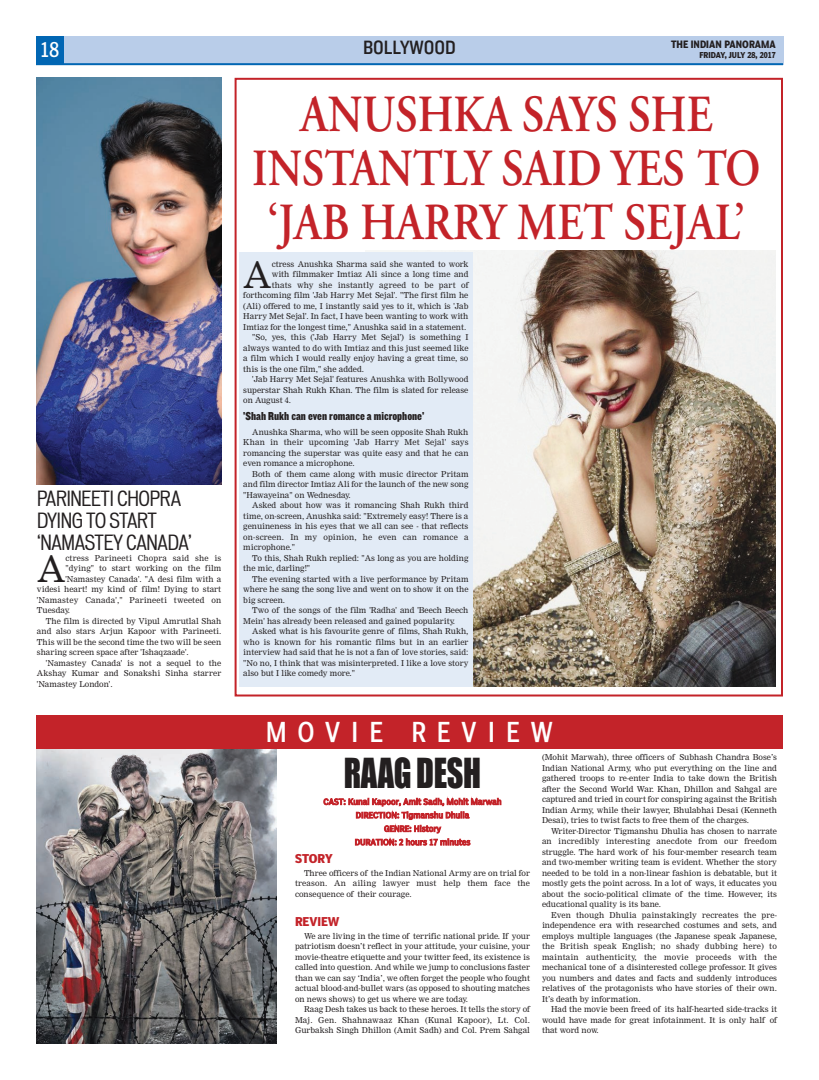
<style>
.page{position:relative;width:819px;height:1080px;background:#fff}
.page>*{position:absolute;margin:0;border:0;box-sizing:border-box;transform-origin:0 0}
.t1{font:600 52px/54px "Adobe Garamond";color:#c32329;text-align:center;scale:.85 1}
.t2{font:38px "Impact";letter-spacing:-.01em;color:#231f20;scale:.85 1}
.t3{font:35.5px "Nimrod";color:#231f20}
.t4{font:27px "Poynter Agate One Comp";letter-spacing:.42em;color:#fff;scale:.95 1}
.t5{font:condensed 20px/22px "Vonnes";letter-spacing:-.015em;color:#231f20}
.t6{font:20px "Knockout HTF30 Junior Welterwt";color:#231f20}
.t7{font:condensed 20px "Poynter Agate One";color:#fff;scale:.9 1}
.t8{font:12px "Knockout HTF70 Full Welterwt";color:#231f20}
.t9{font:12px "Poynter Agate One Bold Con";color:#c32329}
.t10{font:700 10px "Poynter Agate One";color:#231f20;scale:.85 1}
.t11{font:8px/10.5px "Nimrod";color:#231f20;text-align:justify}
.t12{font:8px "Nimrod";letter-spacing:.02em;color:#231f20}
.t13{font:condensed 8px/13.5px "Poynter Agate One";color:#c32329;text-align:center}
.t14{font:700 8px "Poynter Agate One";color:#231f20;scale:.88 1}
</style>
<div class="page">
<div style="left:235px;top:78px;width:548px;height:619px;border:2px solid #c32329"></div>
<img style="left:366px;top:251px;width:410px;height:435px">
<div style="left:239px;top:253px;width:233px;height:434px;background:#e2ebf6"></div>
<div style="left:36px;top:36px;width:747px;height:29px;background:#b9cde9"></div>
<div style="left:36px;top:36px;width:27px;height:28px;background:#0166b3"></div>
<hr style="left:36px;top:63px;width:747px;height:2px;background:#0166b3">
<img style="left:36px;top:749px;width:241px;height:295px">
<div style="left:36px;top:716px;width:747px;height:33px;background:#c32329"></div>
<img style="left:36px;top:78px;width:186px;height:406px">
<h3 class="t6" style="left:363px;top:40px;width:94px">BOLLYWOOD</h3>
<h3 class="t7" style="left:40px;top:41px;width:23px">18</h3>
<p class="t10" style="left:671px;top:40px;width:125px">THE INDIAN PANORAMA</p>
<p class="t14" style="left:700px;top:52px;width:88px">FRIDAY, JULY 28, 2017</p>
<h1 class="t1" style="left:252px;top:92px;width:600px">ANUSHKA SAYS SHE<br>INSTANTLY SAID YES TO ‘JAB HARRY MET SEJAL’</h1>
<h3 class="t5" style="left:37px;top:489px;width:156px">PARINEETI CHOPRA<br>DYING TO START ‘NAMASTEY CANADA’</h3>
<h3 class="t3" style="left:37px;top:556px;width:30px">A</h3>
<p class="t12" style="left:65px;top:555px;width:157px">ctress Parineeti Chopra said she is</p>
<p class="t11" style="left:65px;top:564px;width:157px">"dying" to start working on the film</p>
<p class="t11" style="left:65px;top:574px;width:157px">'Namastey Canada'. "A desi film with a</p>
<p class="t11" style="left:37px;top:585px;width:186px">videsi heart! my kind of film! Dying to start</p>
<p class="t12" style="left:37px;top:597px;width:186px">'Namastey Canada'," Parineeti tweeted on</p>
<p class="t11" style="left:37px;top:606px;width:35px">Tuesday.</p>
<p class="t11" style="left:46px;top:616px;width:177px">The film is directed by Vipul Amrutlal Shah</p>
<p class="t11" style="left:37px;top:627px;width:186px">and also stars Arjun Kapoor with Parineeti.</p>
<p class="t11" style="left:37px;top:637px;width:186px">This will be the second time the two will be seen</p>
<p class="t11" style="left:37px;top:648px;width:153px">sharing screen space after 'Ishaqzaade'.</p>
<p class="t11" style="left:46px;top:658px;width:177px">'Namastey Canada' is not a sequel to the</p>
<p class="t11" style="left:37px;top:669px;width:186px">Akshay Kumar and Sonakshi Sinha starrer</p>
<p class="t11" style="left:37px;top:679px;width:77px">'Namastey London'.</p>
<h3 class="t3" style="left:243px;top:262px;width:30px">A</h3>
<p class="t11" style="left:272px;top:259px;width:198px">ctress Anushka Sharma said she wanted to work</p>
<p class="t11" style="left:272px;top:270px;width:198px">with filmmaker Imtiaz Ali since a long time and</p>
<p class="t12" style="left:272px;top:282px;width:198px">thats why she instantly agreed to be part of</p>
<p class="t11" style="left:243px;top:291px;width:227px">forthcoming film 'Jab Harry Met Sejal'. "The first film he</p>
<p class="t11" style="left:243px;top:301px;width:227px">(Ali) offered to me, I instantly said yes to it, which is 'Jab</p>
<p class="t11" style="left:243px;top:312px;width:227px">Harry Met Sejal'. In fact, I have been wanting to work with</p>
<p class="t11" style="left:243px;top:322px;width:225px">Imtiaz for the longest time," Anushka said in a statement.</p>
<p class="t11" style="left:252px;top:333px;width:218px">"So, yes, this ('Jab Harry Met Sejal') is something I</p>
<p class="t11" style="left:243px;top:343px;width:227px">always wanted to do with Imtiaz and this just seemed like</p>
<p class="t11" style="left:243px;top:354px;width:227px">a film which I would really enjoy having a great time, so</p>
<p class="t11" style="left:243px;top:364px;width:122px">this is the one film," she added.</p>
<p class="t11" style="left:252px;top:375px;width:218px">'Jab Harry Met Sejal' features Anushka with Bollywood</p>
<p class="t11" style="left:243px;top:385px;width:227px">superstar Shah Rukh Khan. The film is slated for release</p>
<p class="t11" style="left:243px;top:396px;width:49px">on August 4.</p>
<h3 class="t8" style="left:243px;top:411px;width:183px">’Shah Rukh can even romance a microphone’</h3>
<p class="t11" style="left:243px;top:427px;width:227px;text-indent:9px">Anushka Sharma, who will be seen opposite Shah Rukh Khan in their upcoming 'Jab Harry Met Sejal' says romancing the superstar was quite easy and that he can even romance a microphone.</p>
<p class="t11" style="left:243px;top:469px;width:227px;text-indent:9px">Both of them came along with music director Pritam and film director Imtiaz Ali for the launch of the new song "Hawayeina" on Wednesday.</p>
<p class="t11" style="left:243px;top:501px;width:227px;text-indent:9px">Asked about how was it romancing Shah Rukh third time, on-screen, Anushka said: "Extremely easy! There is a genuineness in his eyes that we all can see - that reflects on-screen. In my opinion, he even can romance a microphone."</p>
<p class="t11" style="left:243px;top:553px;width:227px;text-indent:9px">To this, Shah Rukh replied: "As long as you are holding the mic, darling!"</p>
<p class="t11" style="left:243px;top:574px;width:227px;text-indent:9px">The evening started with a live performance by Pritam where he sang the song live and went on to show it on the big screen.</p>
<p class="t11" style="left:243px;top:606px;width:227px;text-indent:9px">Two of the songs of the film 'Radha' and 'Beech Beech<br>Mein' has already been released and gained popularity.</p>
<p class="t11" style="left:243px;top:627px;width:227px;text-indent:9px">Asked what is his favourite genre of films, Shah Rukh, who is known for his romantic films but in an earlier interview had said that he is not a fan of love stories, said: "No no, I think that was misinterpreted. I like a love story also but I like comedy more."</p>
<h3 class="t4" style="left:266px;top:720px;width:304px">MOVIE REVIEW</h3>
<h2 class="t2" style="left:344px;top:749px;width:163px">RAAG DESH</h2>
<p class="t13" style="left:323px;top:795px;width:180px">CAST: Kunal Kapoor, Amit Sadh, Mohit Marwah<br>DIRECTION: Tigmanshu Dhulia<br>GENRE: History<br>DURATION: 2 hours 17 minutes</p>
<h3 class="t9" style="left:295px;top:853px;width:39px">STORY</h3>
<p class="t11" style="left:295px;top:868px;width:237px;text-indent:9px">Three officers of the Indian National Army are on trial for treason. An ailing lawyer must help them face the consequence of their courage.</p>
<h3 class="t9" style="left:295px;top:917px;width:46px">REVIEW</h3>
<p class="t11" style="left:295px;top:931px;width:237px;text-indent:9px">We are living in the time of terrific national pride. If your patriotism doesn’t reflect in your attitude, your cuisine, your movie-theatre etiquette and your twitter feed, its existence is called into question. And while we jump to conclusions faster than we can say ‘India’, we often forget the people who fought actual blood-and-bullet wars (as opposed to shouting matches on news shows) to get us where we are today.</p>
<p class="t11" style="left:295px;top:1005px;width:237px;text-indent:9px">Raag Desh takes us back to these heroes. It tells the story of Maj. Gen. Shahnawaaz Khan (Kunal Kapoor), Lt. Col.<br>Gurbaksh Singh Dhillon (Amit Sadh) and Col. Prem Sahgal</p>
<p class="t11" style="left:542px;top:753px;width:237px">(Mohit Marwah), three officers of Subhash Chandra Bose’s Indian National Army, who put everything on the line and gathered troops to re-enter India to take down the British after the Second World War. Khan, Dhillon and Sahgal are captured and tried in court for conspiring against the British Indian Army, while their lawyer, Bhulabhai Desai (Kenneth Desai), tries to twist facts to free them of the charges.</p>
<p class="t11" style="left:542px;top:826px;width:237px;text-indent:9px">Writer-Director Tigmanshu Dhulia has chosen to narrate an incredibly interesting anecdote from our freedom struggle. The hard work of his four-member research team and two-member writing team is evident. Whether the story needed to be told in a non-linear fashion is debatable, but it mostly gets the point across. In a lot of ways, it educates you about the socio-political climate of the time. However, its educational quality is its bane.</p>
<p class="t11" style="left:542px;top:910px;width:237px;text-indent:9px">Even though Dhulia painstakingly recreates the pre&shy;independence era with researched costumes and sets, and employs multiple languages (the Japanese speak Japanese, the British speak English; no shady dubbing here) to maintain authenticity, the movie proceeds with the mechanical tone of a disinterested college professor. It gives you numbers and dates and facts and suddenly introduces relatives of the protagonists who have stories of their own.<br>It’s death by information.</p>
<p class="t11" style="left:542px;top:1005px;width:237px;text-indent:9px">Had the movie been freed of its half-hearted side-tracks it would have made for great infotainment. It is only half of that word now.</p>
</div>
